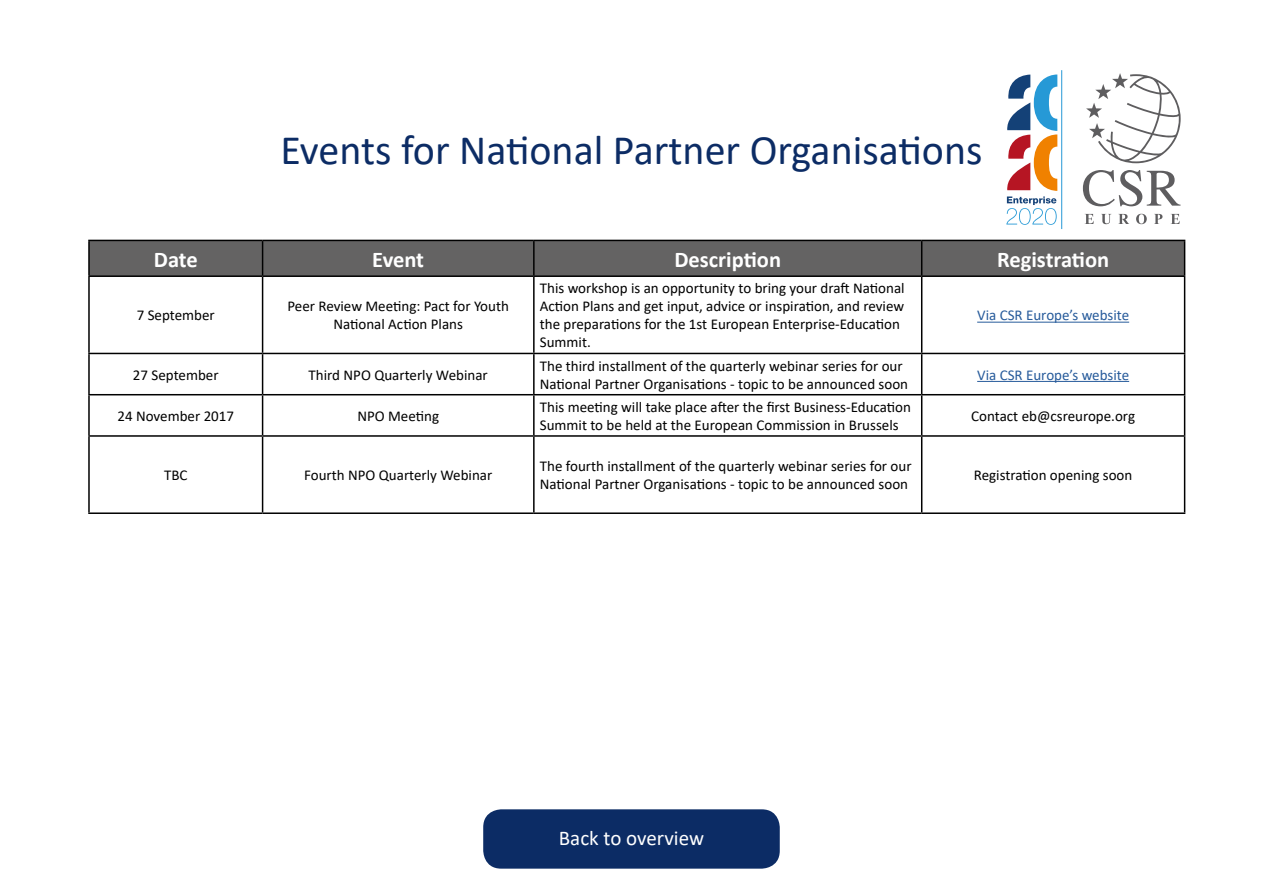
<style>
.page{position:relative;width:1263px;height:893px;background:#fff}
.page>*{position:absolute;margin:0;border:0;box-sizing:border-box;transform-origin:0 0}
.t1{font:42px "Calibri";color:#0c2c65}
.t2{font:700 22.5px "Calibri";color:#fff}
.t3{font:21px "Calibri";color:#fff}
.t4{font:15px/18px "Calibri";color:#000}
.t5{font:15px "Calibri";color:#275b9b}
</style>
<div class="page">
<svg style="left:1083px;top:170px;width:97px;height:36px"></svg>
<svg style="left:1086px;top:73px;width:95px;height:90px"></svg>
<svg style="left:1085px;top:214px;width:9px;height:10px"></svg>
<svg style="left:1101px;top:214px;width:10px;height:10px"></svg>
<svg style="left:1118px;top:214px;width:11px;height:10px"></svg>
<svg style="left:1136px;top:214px;width:11px;height:10px"></svg>
<svg style="left:1154px;top:214px;width:8px;height:10px"></svg>
<svg style="left:1170px;top:214px;width:10px;height:10px"></svg>
<svg style="left:1006px;top:75px;width:51px;height:150px"></svg>
<hr style="left:1061px;top:70px;width:1px;height:159px;background:#2699d6">
<div style="left:90px;top:241px;width:1094px;height:34px;background:#646363"></div>
<hr style="left:88px;top:240px;width:175px;height:1px;background:#000">
<hr style="left:88px;top:241px;width:2px;height:34px;background:#000">
<hr style="left:263px;top:240px;width:271px;height:1px;background:#000">
<hr style="left:262px;top:241px;width:1px;height:34px;background:#000">
<hr style="left:534px;top:240px;width:388px;height:1px;background:#000">
<hr style="left:533px;top:241px;width:2px;height:34px;background:#000">
<hr style="left:922px;top:240px;width:263px;height:1px;background:#000">
<hr style="left:921px;top:241px;width:1px;height:34px;background:#000">
<hr style="left:1184px;top:241px;width:1px;height:34px;background:#000">
<hr style="left:88px;top:275px;width:175px;height:2px;background:#000">
<hr style="left:88px;top:277px;width:2px;height:76px;background:#000">
<hr style="left:263px;top:275px;width:271px;height:2px;background:#000">
<hr style="left:262px;top:277px;width:1px;height:76px;background:#000">
<hr style="left:534px;top:275px;width:388px;height:2px;background:#000">
<hr style="left:533px;top:277px;width:2px;height:76px;background:#000">
<hr style="left:922px;top:275px;width:263px;height:2px;background:#000">
<hr style="left:921px;top:277px;width:1px;height:76px;background:#000">
<hr style="left:1184px;top:277px;width:1px;height:76px;background:#000">
<hr style="left:88px;top:353px;width:175px;height:1px;background:#000">
<hr style="left:88px;top:354px;width:2px;height:40px;background:#000">
<hr style="left:263px;top:353px;width:271px;height:1px;background:#000">
<hr style="left:262px;top:354px;width:1px;height:40px;background:#000">
<hr style="left:534px;top:353px;width:388px;height:1px;background:#000">
<hr style="left:533px;top:354px;width:2px;height:40px;background:#000">
<hr style="left:922px;top:353px;width:263px;height:1px;background:#000">
<hr style="left:921px;top:354px;width:1px;height:40px;background:#000">
<hr style="left:1184px;top:354px;width:1px;height:40px;background:#000">
<hr style="left:88px;top:394px;width:175px;height:1px;background:#000">
<hr style="left:88px;top:395px;width:2px;height:40px;background:#000">
<hr style="left:263px;top:394px;width:271px;height:1px;background:#000">
<hr style="left:262px;top:395px;width:1px;height:40px;background:#000">
<hr style="left:534px;top:394px;width:388px;height:1px;background:#000">
<hr style="left:533px;top:395px;width:2px;height:40px;background:#000">
<hr style="left:922px;top:394px;width:263px;height:1px;background:#000">
<hr style="left:921px;top:395px;width:1px;height:40px;background:#000">
<hr style="left:1184px;top:395px;width:1px;height:40px;background:#000">
<hr style="left:88px;top:435px;width:175px;height:2px;background:#000">
<hr style="left:88px;top:437px;width:2px;height:75px;background:#000">
<hr style="left:263px;top:435px;width:271px;height:2px;background:#000">
<hr style="left:262px;top:437px;width:1px;height:75px;background:#000">
<hr style="left:534px;top:435px;width:388px;height:2px;background:#000">
<hr style="left:533px;top:437px;width:2px;height:75px;background:#000">
<hr style="left:922px;top:435px;width:263px;height:2px;background:#000">
<hr style="left:921px;top:437px;width:1px;height:75px;background:#000">
<hr style="left:1184px;top:437px;width:1px;height:75px;background:#000">
<hr style="left:88px;top:512px;width:175px;height:2px;background:#000">
<hr style="left:263px;top:512px;width:271px;height:2px;background:#000">
<hr style="left:534px;top:512px;width:388px;height:2px;background:#000">
<hr style="left:922px;top:512px;width:263px;height:2px;background:#000">
<hr style="left:977px;top:322px;width:152px;height:1px;background:#275b9b">
<hr style="left:977px;top:381px;width:152px;height:1px;background:#275b9b">
<div style="left:483px;top:809px;width:297px;height:60px;background:#0c2c65;border-radius:18px"></div>
<h1 class="t1" style="left:280px;top:121px;width:704px">Events for National Partner Organisations</h1>
<h2 class="t2" style="left:154px;top:243px;width:45px">Date</h2>
<h2 class="t2" style="left:372px;top:243px;width:53px">Event</h2>
<h2 class="t2" style="left:674px;top:243px;width:108px">Description</h2>
<h2 class="t2" style="left:997px;top:243px;width:114px">Registration</h2>
<p class="t4" style="left:137px;top:306px;width:80px">7 September</p>
<p class="t4" style="left:287px;top:297px;width:223px;text-align:center">Peer Review Meeting: Pact for Youth<br>National Action Plans</p>
<p class="t4" style="left:540px;top:279px;width:366px">This workshop is an opportunity to bring your draft National Action Plans and get input, advice or inspiration, and review the preparations for the 1st European Enterprise-Education Summit.</p>
<p class="t5" style="left:977px;top:305px;width:153px">Via CSR Europe’s website</p>
<p class="t4" style="left:133px;top:365px;width:87px">27 September</p>
<p class="t4" style="left:309px;top:365px;width:181px">Third NPO Quarterly Webinar</p>
<p class="t4" style="left:540px;top:356px;width:370px">The third installment of the quarterly webinar series for our<br>National Partner Organisations - topic to be announced soon</p>
<p class="t5" style="left:977px;top:364px;width:153px">Via CSR Europe’s website</p>
<p class="t4" style="left:117px;top:407px;width:118px">24 November 2017</p>
<p class="t4" style="left:357px;top:407px;width:83px">NPO Meeting</p>
<p class="t4" style="left:540px;top:398px;width:373px">This meeting will take place after the first Business-Education<br>Summit to be held at the European Commission in Brussels</p>
<p class="t4" style="left:971px;top:407px;width:165px">Contact eb@csreurope.org</p>
<p class="t4" style="left:164px;top:466px;width:25px">TBC</p>
<p class="t4" style="left:304px;top:466px;width:190px">Fourth NPO Quarterly Webinar</p>
<p class="t4" style="left:540px;top:457px;width:373px">The fourth installment of the quarterly webinar series for our<br>National Partner Organisations - topic to be announced soon</p>
<p class="t4" style="left:974px;top:466px;width:160px">Registration opening soon</p>
<h3 class="t3" style="left:559px;top:824px;width:147px">Back to overview</h3>
</div>
